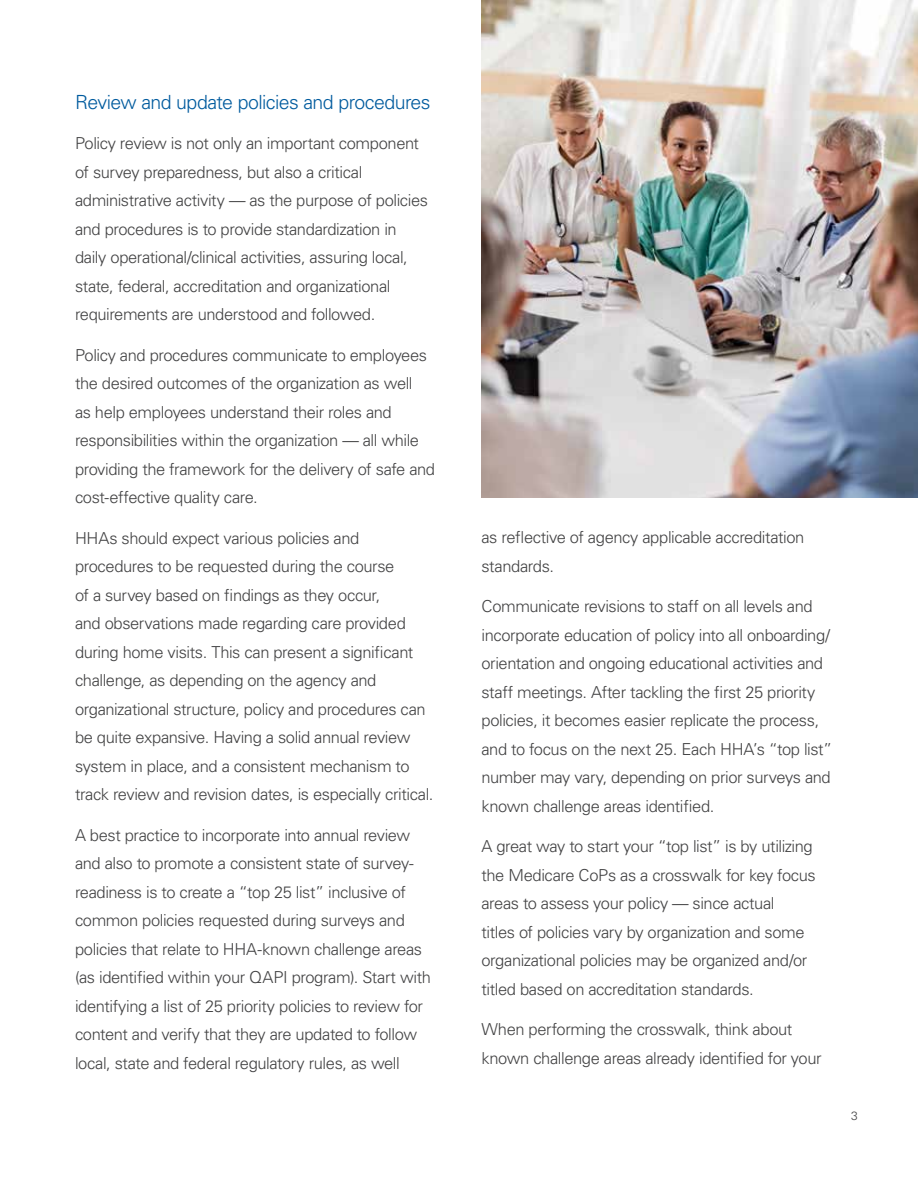
<style>
.page{position:relative;width:918px;height:1188px;background:#fff}
.page>*{position:absolute;margin:0;border:0;box-sizing:border-box;transform-origin:0 0}
.t1{font:300 19.5px "Univers LT Std";letter-spacing:-.03em;color:#005b9e}
.t2{font:300 16.5px/28.5px "Univers LT Std";letter-spacing:-.025em;color:#424243}
.t3{font:300 12px "Univers LT Std";color:#424243}
</style>
<div class="page">
<img style="left:482px;top:0;width:436px;height:498px">
<p class="t1" style="left:75px;top:90px;width:357px">Review and update policies and procedures</p>
<p class="t2" style="left:75px;top:129px;width:355px">Policy review is not only an important component of survey preparedness, but also a critical administrative activity — as the purpose of policies and procedures is to provide standardization in daily operational/clinical activities, assuring local, state, federal, accreditation and organizational requirements are understood and followed.</p>
<p class="t2" style="left:75px;top:341px;width:362px">Policy and procedures communicate to employees the desired outcomes of the organization as well<br>as help employees understand their roles and responsibilities within the organization — all while providing the framework for the delivery of safe and cost-effective quality care.</p>
<p class="t2" style="left:75px;top:524px;width:360px">HHAs should expect various policies and procedures to be requested during the course<br>of a survey based on findings as they occur,<br>and observations made regarding care provided during home visits. This can present a significant challenge, as depending on the agency and organizational structure, policy and procedures can be quite expansive. Having a solid annual review system in place, and a consistent mechanism to track review and revision dates, is especially critical.</p>
<p class="t2" style="left:75px;top:820px;width:357px">A best practice to incorporate into annual review and also to promote a consistent state of survey&shy;readiness is to create a “top 25 list” inclusive of common policies requested during surveys and policies that relate to HHA-known challenge areas (as identified within your QAPI program). Start with identifying a list of 25 priority policies to review for content and verify that they are updated to follow local, state and federal regulatory rules, as well</p>
<p class="t2" style="left:481px;top:523px;width:324px">as reflective of agency applicable accreditation standards.</p>
<p class="t2" style="left:481px;top:592px;width:352px">Communicate revisions to staff on all levels and incorporate education of policy into all onboarding/ orientation and ongoing educational activities and staff meetings. After tackling the first 25 priority policies, it becomes easier replicate the process, and to focus on the next 25. Each HHA’s “top list” number may vary, depending on prior surveys and known challenge areas identified.</p>
<p class="t2" style="left:481px;top:832px;width:336px">A great way to start your “top list” is by utilizing the Medicare CoPs as a crosswalk for key focus areas to assess your policy — since actual<br>titles of policies vary by organization and some organizational policies may be organized and/or titled based on accreditation standards.</p>
<p class="t2" style="left:481px;top:1015px;width:342px">When performing the crosswalk, think about known challenge areas already identified for your</p>
<p class="t3" style="left:851px;top:1109px;width:8px">3</p>
</div>
